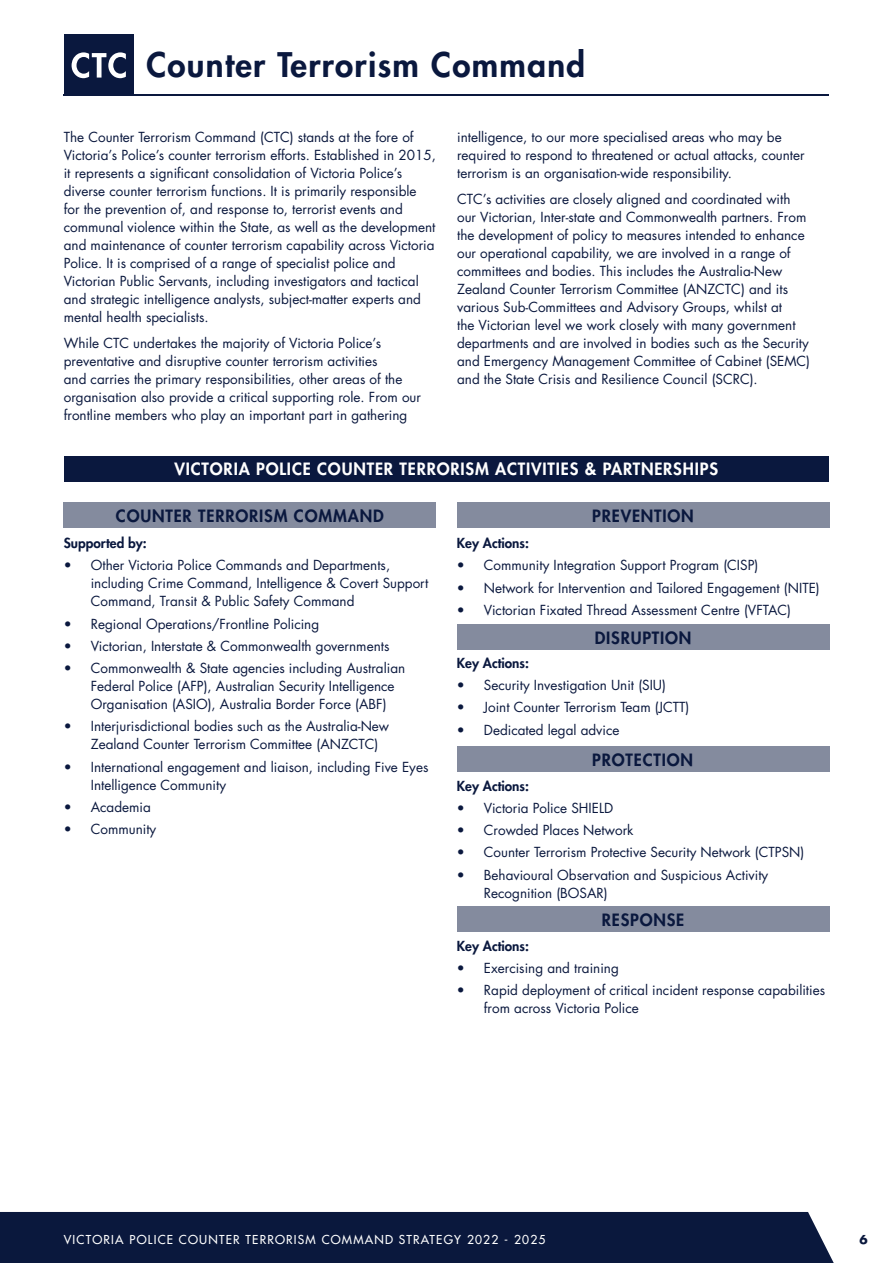
<style>
.page{position:relative;width:893px;height:1263px;background:#fff}
.page>*{position:absolute;margin:0;border:0;box-sizing:border-box;transform-origin:0 0}
.Heading_Light{font:800 33px "Futura LT";letter-spacing:.04em;color:#0a183e}
.Body_Copy_BOLD{font:800 16.5px "Futura LT";letter-spacing:.05em;color:#0a183e}
.Body_Copy_BOLD-2{font:800 16.5px "Futura LT";letter-spacing:.05em;color:#fff}
.Body_Copy{font:13.5px/18px "Futura LT";color:#0a183e}
.Body_Copy-2{font:800 13.5px "Futura LT";color:#0a183e}
.t1{font:12px "Futura LT";letter-spacing:.1em;color:#fff}
.t2{font:700 12px "Futura LT";color:#0a183e}
</style>
<div class="page">
<div style="left:0;top:1212px;width:834px;height:51px;background:#0a183d"></div>
<hr style="left:64px;top:95px;width:765px;height:1px;background:#0a183e">
<div style="left:64px;top:456px;width:765px;height:25px;background:#0a183e"></div>
<div style="left:64px;top:35px;width:70px;height:61px;background:#0a183e"></div>
<div style="left:64px;top:503px;width:372px;height:25px;background:#848b9e"></div>
<div style="left:457px;top:503px;width:372px;height:25px;background:#848b9e"></div>
<div style="left:457px;top:625px;width:372px;height:25px;background:#848b9e"></div>
<div style="left:457px;top:746px;width:372px;height:26px;background:#848b9e"></div>
<div style="left:457px;top:907px;width:372px;height:25px;background:#848b9e"></div>
<svg style="left:72px;top:52px;width:54px;height:26px"></svg>
<p class="Heading_Light" style="left:146px;top:42px;width:440px">Counter Terrorism Command</p>
<p class="Body_Copy" style="left:64px;top:128px;width:374px">The Counter Terrorism Command (CTC) stands at the fore of Victoria’s Police’s counter terrorism efforts. Established in 2015, it represents a significant consolidation of Victoria Police’s diverse counter terrorism functions. It is primarily responsible<br>for the prevention of, and response to, terrorist events and communal violence within the State, as well as the development and maintenance of counter terrorism capability across Victoria Police. It is comprised of a range of specialist police and Victorian Public Servants, including investigators and tactical and strategic intelligence analysts, subject-matter experts and mental health specialists.</p>
<p class="Body_Copy" style="left:64px;top:334px;width:359px">While CTC undertakes the majority of Victoria Police’s preventative and disruptive counter terrorism activities<br>and carries the primary responsibilities, other areas of the organisation also provide a critical supporting role. From our frontline members who play an important part in gathering</p>
<p class="Body_Copy" style="left:457px;top:128px;width:349px">intelligence, to our more specialised areas who may be required to respond to threatened or actual attacks, counter terrorism is an organisation-wide responsibility.</p>
<p class="Body_Copy" style="left:457px;top:190px;width:355px">CTC’s activities are closely aligned and coordinated with our Victorian, Inter-state and Commonwealth partners. From the development of policy to measures intended to enhance our operational capability, we are involved in a range of committees and bodies. This includes the Australia-New Zealand Counter Terrorism Committee (ANZCTC) and its various Sub-Committees and Advisory Groups, whilst at<br>the Victorian level we work closely with many government departments and are involved in bodies such as the Security and Emergency Management Committee of Cabinet (SEMC) and the State Crisis and Resilience Council (SCRC).</p>
<p class="Body_Copy_BOLD-2" style="left:175px;top:458px;width:545px">VICTORIA POLICE COUNTER TERRORISM ACTIVITIES &amp; PARTNERSHIPS</p>
<p class="Body_Copy_BOLD" style="left:116px;top:505px;width:269px">COUNTER TERRORISM COMMAND</p>
<p class="Body_Copy_BOLD" style="left:592px;top:505px;width:103px">PREVENTION</p>
<p class="Body_Copy-2" style="left:64px;top:534px;width:85px">Supported by:</p>
<p class="Body_Copy" style="left:91px;top:556px;width:339px;text-indent:-27px">• Other Victoria Police Commands and Departments, including Crime Command, Intelligence &amp; Covert Support<br>Command, Transit &amp; Public Safety Command</p>
<p class="Body_Copy" style="left:64px;top:615px;width:257px">• Regional Operations/Frontline Policing</p>
<p class="Body_Copy" style="left:64px;top:637px;width:327px">• Victorian, Interstate &amp; Commonwealth governments</p>
<p class="Body_Copy" style="left:91px;top:659px;width:316px;text-indent:-27px">• Commonwealth &amp; State agencies including Australian<br>Federal Police (AFP), Australian Security Intelligence<br>Organisation (ASIO), Australia Border Force (ABF)</p>
<p class="Body_Copy" style="left:91px;top:717px;width:300px;text-indent:-27px">• Interjurisdictional bodies such as the Australia-New<br>Zealand Counter Terrorism Committee (ANZCTC)</p>
<p class="Body_Copy" style="left:91px;top:758px;width:339px;text-indent:-27px">• International engagement and liaison, including Five Eyes<br>Intelligence Community</p>
<p class="Body_Copy" style="left:64px;top:798px;width:89px">• Academia</p>
<p class="Body_Copy" style="left:64px;top:820px;width:94px">• Community</p>
<p class="Body_Copy-2" style="left:457px;top:534px;width:74px">Key Actions:</p>
<p class="Body_Copy" style="left:457px;top:556px;width:303px">• Community Integration Support Program (CISP)</p>
<p class="Body_Copy" style="left:457px;top:579px;width:364px">• Network for Intervention and Tailored Engagement (NITE)</p>
<p class="Body_Copy" style="left:457px;top:601px;width:336px">• Victorian Fixated Thread Assessment Centre (VFTAC)</p>
<p class="Body_Copy-2" style="left:457px;top:654px;width:74px">Key Actions:</p>
<p class="Body_Copy" style="left:457px;top:676px;width:211px">• Security Investigation Unit (SIU)</p>
<p class="Body_Copy" style="left:457px;top:698px;width:234px">• Joint Counter Terrorism Team (JCTT)</p>
<p class="Body_Copy" style="left:457px;top:721px;width:164px">• Dedicated legal advice</p>
<p class="Body_Copy_BOLD" style="left:595px;top:627px;width:98px">DISRUPTION</p>
<p class="Body_Copy_BOLD" style="left:592px;top:749px;width:102px">PROTECTION</p>
<p class="Body_Copy-2" style="left:457px;top:776px;width:74px">Key Actions:</p>
<p class="Body_Copy" style="left:457px;top:799px;width:158px">• Victoria Police SHIELD</p>
<p class="Body_Copy" style="left:457px;top:821px;width:178px">• Crowded Places Network</p>
<p class="Body_Copy" style="left:457px;top:843px;width:349px">• Counter Terrorism Protective Security Network (CTPSN)</p>
<p class="Body_Copy" style="left:484px;top:866px;width:286px;text-indent:-27px">• Behavioural Observation and Suspicious Activity<br>Recognition (BOSAR)</p>
<p class="Body_Copy-2" style="left:457px;top:936px;width:74px">Key Actions:</p>
<p class="Body_Copy" style="left:457px;top:959px;width:164px">• Exercising and training</p>
<p class="Body_Copy" style="left:484px;top:981px;width:343px;text-indent:-27px">• Rapid deployment of critical incident response capabilities from across Victoria Police</p>
<p class="Body_Copy_BOLD" style="left:602px;top:909px;width:84px">RESPONSE</p>
<p class="t1" style="left:64px;top:1232px;width:483px">VICTORIA POLICE COUNTER TERRORISM COMMAND STRATEGY 2022 - 2025</p>
<p class="t2" style="left:860px;top:1231px;width:10px">6</p>
</div>
